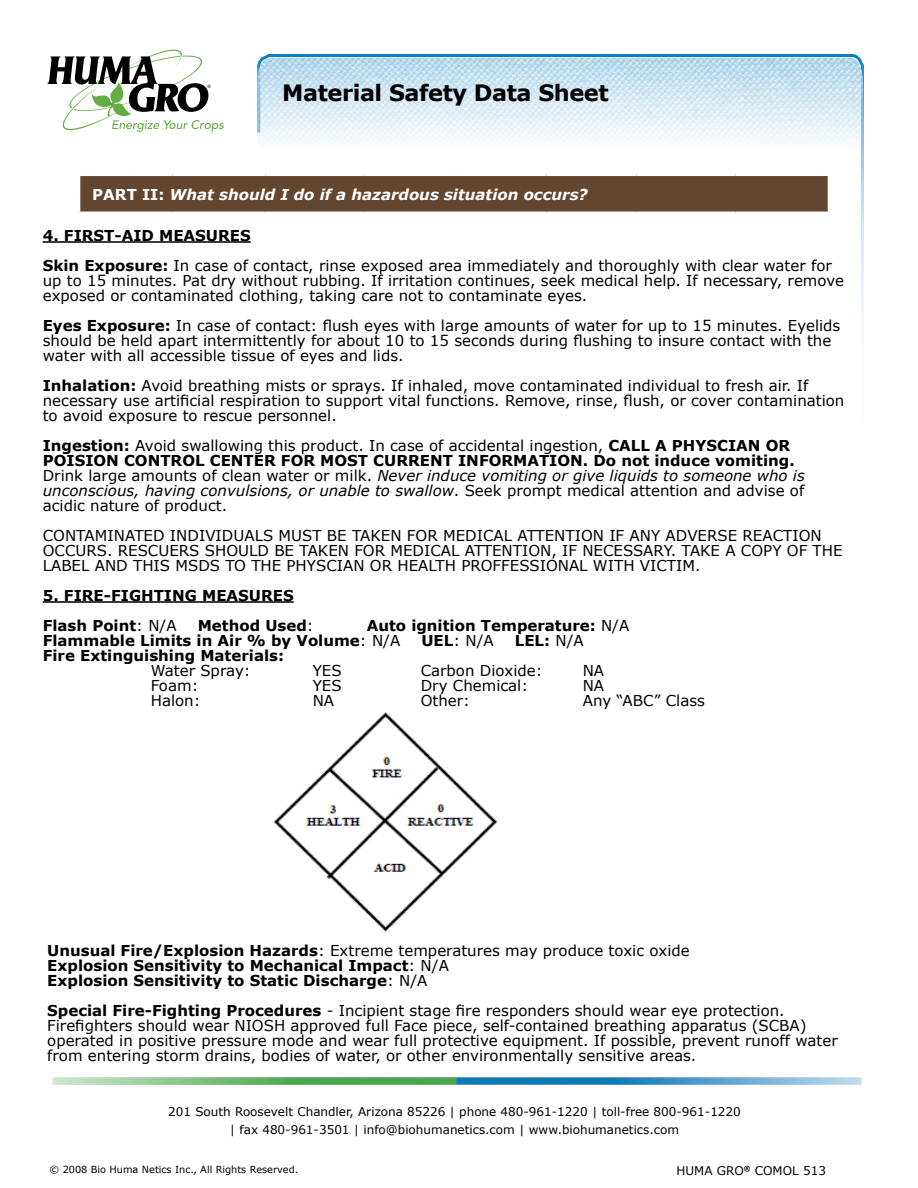
<style>
.page{position:relative;width:918px;height:1188px;background:#fff}
.page>*{position:absolute;margin:0;border:0;box-sizing:border-box;transform-origin:0 0}
.t1{font:700 22.5px "Verdana";letter-spacing:-.02em;color:#000}
.t2{font:15px/15px "Verdana";color:#000}
.t3{font:700 15px/15px "Verdana";color:#000}
.t4{font:italic 700 15px "Verdana";color:#fff}
.t5{font:12px/18px "Verdana";color:#000;text-align:center}
.t6{font:9.75px "Verdana";color:#000}
.s1{font-style:normal}
.s2{font-weight:700}
.s3{font-style:italic}
.s4{font-weight:400}
</style>
<div class="page">
<svg style="left:47px;top:49px;width:177px;height:83px"></svg>
<svg style="left:257px;top:54px;width:607px;height:287px"></svg>
<img style="left:258px;top:58px;width:605px;height:93px">
<img style="left:52px;top:1077px;width:810px;height:8px">
<div style="left:79px;top:175px;width:750px;height:38px;background:#634630"></div>
<hr style="left:77px;top:173px;width:96px;height:3px;background:#fff">
<hr style="left:77px;top:176px;width:3px;height:36px;background:#fff">
<hr style="left:173px;top:173px;width:92px;height:3px;background:#fff">
<hr style="left:265px;top:173px;width:98px;height:3px;background:#fff">
<hr style="left:363px;top:173px;width:89px;height:3px;background:#fff">
<hr style="left:452px;top:173px;width:95px;height:3px;background:#fff">
<hr style="left:547px;top:173px;width:90px;height:3px;background:#fff">
<hr style="left:637px;top:173px;width:99px;height:3px;background:#fff">
<hr style="left:736px;top:173px;width:95px;height:3px;background:#fff">
<hr style="left:828px;top:176px;width:3px;height:36px;background:#fff">
<hr style="left:77px;top:212px;width:96px;height:3px;background:#fff">
<hr style="left:173px;top:212px;width:92px;height:3px;background:#fff">
<hr style="left:265px;top:212px;width:98px;height:3px;background:#fff">
<hr style="left:363px;top:212px;width:89px;height:3px;background:#fff">
<hr style="left:452px;top:212px;width:95px;height:3px;background:#fff">
<hr style="left:547px;top:212px;width:90px;height:3px;background:#fff">
<hr style="left:637px;top:212px;width:99px;height:3px;background:#fff">
<hr style="left:736px;top:212px;width:95px;height:3px;background:#fff">
<hr style="left:43px;top:241px;width:208px;height:2px;background:#000">
<hr style="left:43px;top:601px;width:251px;height:2px;background:#000">
<img style="left:273px;top:712px;width:225px;height:220px">
<h1 class="t1" style="left:282px;top:79px;width:328px">Material Safety Data Sheet</h1>
<p class="t4" style="left:92px;top:185px;width:497px"><span class="s1">PART II:</span> What should I do if a hazardous situation occurs?</p>
<p class="t2" style="left:43px;top:220px;width:791px;line-height:30px"><span class="s2">4. FIRST-AID MEASURES<br>Skin Exposure:</span> In case of contact, rinse exposed area immediately and thoroughly with clear water for</p>
<p class="t2" style="left:43px;top:273px;width:803px">up to 15 minutes. Pat dry without rubbing. If irritation continues, seek medical help. If necessary, remove exposed or contaminated clothing, taking care not to contaminate eyes.</p>
<p class="t2" style="left:43px;top:318px;width:799px"><span class="s2">Eyes Exposure:</span> In case of contact: flush eyes with large amounts of water for up to 15 minutes. Eyelids should be held apart intermittently for about 10 to 15 seconds during flushing to insure contact with the water with all accessible tissue of eyes and lids.</p>
<p class="t2" style="left:43px;top:378px;width:803px"><span class="s2">Inhalation:</span> Avoid breathing mists or sprays. If inhaled, move contaminated individual to fresh air. If necessary use artificial respiration to support vital functions. Remove, rinse, flush, or cover contamination to avoid exposure to rescue personnel.</p>
<p class="t2" style="left:43px;top:438px;width:764px"><span class="s2">Ingestion:</span> Avoid swallowing this product. In case of accidental ingestion, <span class="s2">CALL A PHYSCIAN OR POISION CONTROL CENTER FOR MOST CURRENT INFORMATION. Do not induce vomiting.<br></span>Drink large amounts of clean water or milk. <span class="s3">Never induce vomiting or give liquids to someone who is unconscious, having convulsions, or unable to swallow</span>. Seek prompt medical attention and advise of acidic nature of product.</p>
<p class="t2" style="left:43px;top:528px;width:801px">CONTAMINATED INDIVIDUALS MUST BE TAKEN FOR MEDICAL ATTENTION IF ANY ADVERSE REACTION<br>OCCURS. RESCUERS SHOULD BE TAKEN FOR MEDICAL ATTENTION, IF NECESSARY. TAKE A COPY OF THE<br>LABEL AND THIS MSDS TO THE PHYSCIAN OR HEALTH PROFFESSIONAL WITH VICTIM.</p>
<p class="t3" style="left:43px;top:580px;width:252px;line-height:30px">5. FIRE-FIGHTING MEASURES<br>Flash Point<span class="s4">: N/A</span></p>
<p class="t3" style="left:43px;top:618px;width:588px;text-indent:324px">Auto ignition Temperature: <span class="s4">N/A<br></span>Flammable Limits in Air % by Volume<span class="s4">: N/A</span></p>
<p class="t3" style="left:198px;top:618px;width:117px">Method Used<span class="s4">:</span></p>
<p class="t2" style="left:421px;top:633px;width:74px"><span class="s2">UEL</span>: N/A</p>
<p class="t3" style="left:515px;top:633px;width:70px">LEL: <span class="s4">N/A</span></p>
<p class="t3" style="left:43px;top:648px;width:243px">Fire Extinguishing Materials:</p>
<p class="t2" style="left:151px;top:663px;width:101px">Water Spray:</p>
<p class="t2" style="left:313px;top:663px;width:30px">YES</p>
<p class="t2" style="left:421px;top:663px;width:123px">Carbon Dioxide:</p>
<p class="t2" style="left:583px;top:663px;width:23px">NA</p>
<p class="t2" style="left:151px;top:678px;width:49px">Foam:</p>
<p class="t2" style="left:313px;top:678px;width:30px">YES</p>
<p class="t2" style="left:421px;top:678px;width:109px">Dry Chemical:</p>
<p class="t2" style="left:583px;top:678px;width:23px">NA</p>
<p class="t2" style="left:151px;top:693px;width:51px">Halon:</p>
<p class="t2" style="left:313px;top:693px;width:23px">NA</p>
<p class="t2" style="left:421px;top:693px;width:51px">Other:</p>
<p class="t2" style="left:583px;top:693px;width:124px">Any “ABC” Class</p>
<p class="t3" style="left:47px;top:943px;width:644px">Unusual Fire/Explosion Hazards<span class="s4">: Extreme temperatures may produce toxic oxide<br></span>Explosion Sensitivity to Mechanical Impact<span class="s4">: N/A<br></span>Explosion Sensitivity to Static Discharge<span class="s4">: N/A</span></p>
<p class="t2" style="left:47px;top:1003px;width:792px"><span class="s2">Special Fire-Fighting Procedures</span> - Incipient stage fire responders should wear eye protection.<br>Firefighters should wear NIOSH approved full Face piece, self-contained breathing apparatus (SCBA) operated in positive pressure mode and wear full protective equipment. If possible, prevent runoff water from entering storm drains, bodies of water, or other environmentally sensitive areas.</p>
<p class="t5" style="left:168px;top:1102px;width:574px">201 South Roosevelt Chandler, Arizona 85226 | phone 480-961-1220 | toll-free 800-961-1220 | fax 480-961-3501 | info@biohumanetics.com | www.biohumanetics.com</p>
<p class="t6" style="left:50px;top:1163px;width:250px">© 2008 Bio Huma Netics Inc., All Rights Reserved.</p>
<p class="t5" style="left:676px;top:1162px;width:151px">HUMA GRO<sup>®</sup> COMOL 513</p>
</div>
